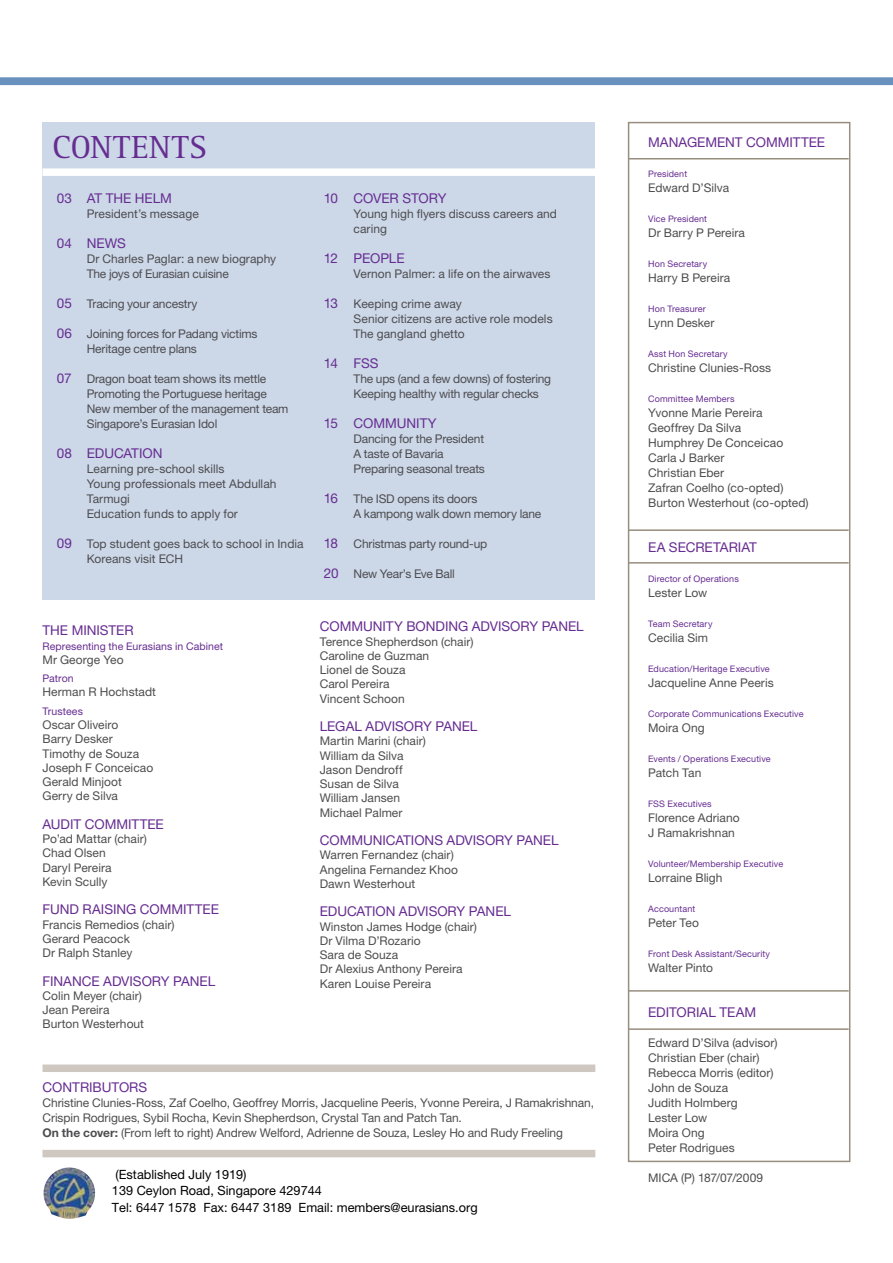
<style>
.page{position:relative;width:893px;height:1263px;background:#fff}
.page>*{position:absolute;margin:0;border:0;box-sizing:border-box;transform-origin:0 0}
.t1{font:33px "Rotis Serif";color:#662d91}
.t2{font:13.5px "Helvetica Neue LT Pro";letter-spacing:-.005em;color:#662d91}
.t3{font:12.75px/16.5px "Helvetica Neue LT Pro";color:#000}
.t4{font:12px/15px "Helvetica Neue LT Pro";color:#4d4d4f}
.t5{font:12px/15px "Helvetica Neue LT Pro";letter-spacing:-.02em;color:#4d4d4f}
.t6{font:10.5px "Helvetica Neue LT Pro";letter-spacing:.01em;color:#662d91}
.t7{font:9px "Helvetica Neue LT Pro";letter-spacing:.015em;color:#662d91}
.s1{font-size:13.5px;color:#662d91}
.s2{font-weight:700}
</style>
<div class="page">
<div style="left:628px;top:122px;width:222px;height:1040px;border:2px solid #988e7f"></div>
<div style="left:0;top:78px;width:893px;height:7px;background:#6892bd"></div>
<div style="left:43px;top:122px;width:552px;height:478px;background:#ccd7e8"></div>
<div style="left:43px;top:1150px;width:552px;height:7px;background:#cec8c0"></div>
<hr style="left:629px;top:529px;width:220px;height:2px;background:#988e7f">
<hr style="left:629px;top:562px;width:220px;height:2px;background:#988e7f">
<hr style="left:629px;top:990px;width:220px;height:2px;background:#988e7f">
<hr style="left:629px;top:1028px;width:220px;height:2px;background:#988e7f">
<hr style="left:629px;top:158px;width:220px;height:1px;background:#988e7f">
<div style="left:43px;top:1064px;width:552px;height:8px;background:#cec8c0"></div>
<div style="left:43px;top:168px;width:552px;height:8px;background:#fff"></div>
<svg style="left:55px;top:1167px;width:13px;height:5px"></svg>
<h1 class="t1" style="left:52px;top:129px;width:151px">CONTENTS</h1>
<p class="t2" style="left:648px;top:134px;width:178px">MANAGEMENT COMMITTEE</p>
<p class="t7" style="left:648px;top:168px;width:41px">President</p>
<p class="t4" style="left:648px;top:180px;width:83px">Edward D’Silva</p>
<p class="t7" style="left:648px;top:213px;width:60px">Vice President</p>
<p class="t4" style="left:648px;top:225px;width:98px">Dr Barry P Pereira</p>
<p class="t7" style="left:648px;top:258px;width:61px">Hon Secretary</p>
<p class="t4" style="left:648px;top:270px;width:84px">Harry B Pereira</p>
<p class="t7" style="left:648px;top:303px;width:59px">Hon Treasurer</p>
<p class="t4" style="left:648px;top:315px;width:68px">Lynn Desker</p>
<p class="t7" style="left:648px;top:348px;width:81px">Asst Hon Secretary</p>
<p class="t4" style="left:648px;top:360px;width:124px">Christine Clunies-Ross</p>
<p class="t7" style="left:648px;top:393px;width:88px">Committee Members</p>
<p class="t4" style="left:648px;top:405px;width:162px">Yvonne Marie Pereira<br>Geoffrey Da Silva<br>Humphrey De Conceicao<br>Carla J Barker<br>Christian Eber<br>Zafran Coelho (co-opted)<br>Burton Westerhout (co-opted)</p>
<p class="t2" style="left:648px;top:539px;width:110px">EA SECRETARIAT</p>
<p class="t7" style="left:648px;top:573px;width:92px">Director of Operations</p>
<p class="t4" style="left:648px;top:585px;width:61px">Lester Low</p>
<p class="t7" style="left:648px;top:618px;width:66px">Team Secretary</p>
<p class="t4" style="left:648px;top:630px;width:62px">Cecilia Sim</p>
<p class="t7" style="left:648px;top:663px;width:123px">Education/Heritage Executive</p>
<p class="t4" style="left:648px;top:675px;width:127px">Jacqueline Anne Peeris</p>
<p class="t7" style="left:648px;top:708px;width:157px">Corporate Communications Executive</p>
<p class="t4" style="left:648px;top:720px;width:58px">Moira Ong</p>
<p class="t7" style="left:648px;top:753px;width:124px">Events / Operations Executive</p>
<p class="t4" style="left:648px;top:765px;width:55px">Patch Tan</p>
<p class="t7" style="left:648px;top:798px;width:65px">FSS Executives</p>
<p class="t4" style="left:648px;top:810px;width:93px">Florence Adriano<br>J Ramakrishnan</p>
<p class="t7" style="left:648px;top:858px;width:137px">Volunteer/Membership Executive</p>
<p class="t4" style="left:648px;top:870px;width:76px">Lorraine Bligh</p>
<p class="t7" style="left:648px;top:903px;width:49px">Accountant</p>
<p class="t4" style="left:648px;top:915px;width:52px">Peter Teo</p>
<p class="t7" style="left:648px;top:948px;width:123px">Front Desk Assistant/Security</p>
<p class="t4" style="left:648px;top:960px;width:66px">Walter Pinto</p>
<p class="t2" style="left:648px;top:1004px;width:110px">EDITORIAL TEAM</p>
<p class="t4" style="left:648px;top:1035px;width:131px">Edward D’Silva (advisor)<br>Christian Eber (chair)<br>Rebecca Morris (editor)<br>John de Souza<br>Judith Holmberg<br>Lester Low<br>Moira Ong<br>Peter Rodrigues</p>
<p class="t4" style="left:648px;top:1170px;width:117px">MICA (P) 187/07/2009</p>
<p class="t2" style="left:324px;top:190px;width:124px">10 COVER STORY</p>
<p class="t4" style="left:354px;top:206px;width:205px">Young high flyers discuss careers and caring</p>
<p class="t2" style="left:324px;top:250px;width:48px">12 People</p>
<p class="t4" style="left:354px;top:266px;width:198px">Vernon Palmer: a life on the airwaves</p>
<p class="t4" style="left:354px;top:296px;width:201px;text-indent:-30px"><span class="s1">13</span> Keeping crime away<br>Senior citizens are active role models<br>The gangland ghetto</p>
<p class="t2" style="left:324px;top:355px;width:56px">14 FSS</p>
<p class="t5" style="left:354px;top:371px;width:199px">The ups (and a few downs) of fostering<br>Keeping healthy with regular checks</p>
<p class="t2" style="left:324px;top:415px;width:114px">15 COMMUNITY</p>
<p class="t4" style="left:354px;top:431px;width:133px">Dancing for the President<br>A taste of Bavaria<br>Preparing seasonal treats</p>
<p class="t4" style="left:354px;top:491px;width:189px;text-indent:-30px"><span class="s1">16</span> The ISD opens its doors<br>A kampong walk down memory lane</p>
<p class="t4" style="left:324px;top:536px;width:165px"><span class="s1">18</span> Christmas party round-up</p>
<p class="t5" style="left:324px;top:566px;width:133px"><span class="s1">20</span> New Year’s Eve Ball</p>
<p class="t2" style="left:57px;top:190px;width:116px">03 AT THE HELM</p>
<p class="t4" style="left:87px;top:206px;width:114px">President’s message</p>
<p class="t2" style="left:57px;top:235px;width:70px">04 NEWS</p>
<p class="t4" style="left:87px;top:251px;width:191px">Dr Charles Paglar: a new biography<br>The joys of Eurasian cuisine</p>
<p class="t4" style="left:57px;top:296px;width:142px"><span class="s1">05</span> Tracing your ancestry</p>
<p class="t4" style="left:87px;top:326px;width:172px;text-indent:-30px"><span class="s1">06</span> Joining forces for Padang victims<br>Heritage centre plans</p>
<p class="t4" style="left:87px;top:371px;width:203px;text-indent:-30px"><span class="s1">07</span> Dragon boat team shows its mettle<br>Promoting the Portuguese heritage<br>New member of the management team<br>Singapore’s Eurasian Idol</p>
<p class="t2" style="left:57px;top:445px;width:107px">08 EDUCATION</p>
<p class="t4" style="left:87px;top:461px;width:191px">Learning pre-school skills<br>Young professionals meet Abdullah<br>Tarmugi<br>Education funds to apply for</p>
<p class="t4" style="left:87px;top:536px;width:218px;text-indent:-30px"><span class="s1">09</span> Top student goes back to school in India<br>Koreans visit ECH</p>
<p class="t2" style="left:320px;top:619px;width:265px">COMMUNITY BONDING ADVISORY PANEL</p>
<p class="t4" style="left:320px;top:634px;width:155px;line-height:14.2px">Terence Shepherdson (chair)<br>Caroline de Guzman<br>Lionel de Souza<br>Carol Pereira<br>Vincent Schoon</p>
<p class="t2" style="left:320px;top:718px;width:159px">LEGAL ADVISORY PANEL</p>
<p class="t4" style="left:320px;top:734px;width:108px;line-height:14.2px">Martin Marini (chair)<br>William da Silva<br>Jason Dendroff<br>Susan de Silva<br>William Jansen<br>Michael Palmer</p>
<p class="t2" style="left:320px;top:832px;width:240px">COMMUNICATIONS ADVISORY PANEL</p>
<p class="t4" style="left:320px;top:848px;width:140px;line-height:14.2px">Warren Fernandez (chair)<br>Angelina Fernandez Khoo<br>Dawn Westerhout</p>
<p class="t2" style="left:320px;top:904px;width:18px">Education</p>
<p class="t2" style="left:399px;top:904px;width:18px">Advisory</p>
<p class="t2" style="left:469px;top:904px;width:18px">Panel</p>
<p class="t4" style="left:320px;top:919px;width:159px;line-height:14.2px">Winston James Hodge (chair)<br>Dr Vilma D’Rozario<br>Sara de Souza<br>Dr Alexius Anthony Pereira<br>Karen Louise Pereira</p>
<p class="t2" style="left:43px;top:622px;width:93px">THE MINISTER</p>
<p class="t6" style="left:43px;top:639px;width:182px">Representing the Eurasians in Cabinet</p>
<p class="t4" style="left:43px;top:652px;width:83px">Mr George Yeo</p>
<p class="t6" style="left:43px;top:672px;width:33px">Patron</p>
<p class="t4" style="left:43px;top:684px;width:115px">Herman R Hochstadt</p>
<p class="t6" style="left:43px;top:705px;width:42px">Trustees</p>
<p class="t4" style="left:43px;top:717px;width:112px;line-height:14.2px">Oscar Oliveiro<br>Barry Desker<br>Timothy de Souza<br>Joseph F Conceicao<br>Gerald Minjoot<br>Gerry de Silva</p>
<p class="t2" style="left:43px;top:816px;width:123px">AUDIT COMMITTEE</p>
<p class="t4" style="left:43px;top:831px;width:106px;line-height:14.2px">Po’ad Mattar (chair)<br>Chad Olsen<br>Daryl Pereira<br>Kevin Scully</p>
<p class="t2" style="left:43px;top:901px;width:178px">FUND RAISING COMMITTEE</p>
<p class="t4" style="left:43px;top:917px;width:134px;line-height:14.2px">Francis Remedios (chair)<br>Gerard Peacock<br>Dr Ralph Stanley</p>
<p class="t2" style="left:43px;top:973px;width:174px">FINANCE ADVISORY PANEL</p>
<p class="t4" style="left:43px;top:988px;width:103px;line-height:14.2px">Colin Meyer (chair)<br>Jean Pereira<br>Burton Westerhout</p>
<p class="t2" style="left:43px;top:1079px;width:106px">CONTRIBUTORS</p>
<p class="t4" style="left:43px;top:1094px;width:553px">Christine Clunies-Ross, Zaf Coelho, Geoffrey Morris, Jacqueline Peeris, Yvonne Pereira, J Ramakrishnan,<br>Crispin Rodrigues, Sybil Rocha, Kevin Shepherdson, Crystal Tan and Patch Tan.<br><span class="s2">On the cover:</span> (From left to right) Andrew Welford, Adrienne de Souza, Lesley Ho and Rudy Freeling</p>
<p class="t3" style="left:112px;top:1166px;width:367px">(Established July 1919)<br>139 Ceylon Road, Singapore 429744<br>Tel: 6447 1578 Fax: 6447 3189 Email: members@eurasians.org</p>
</div>
